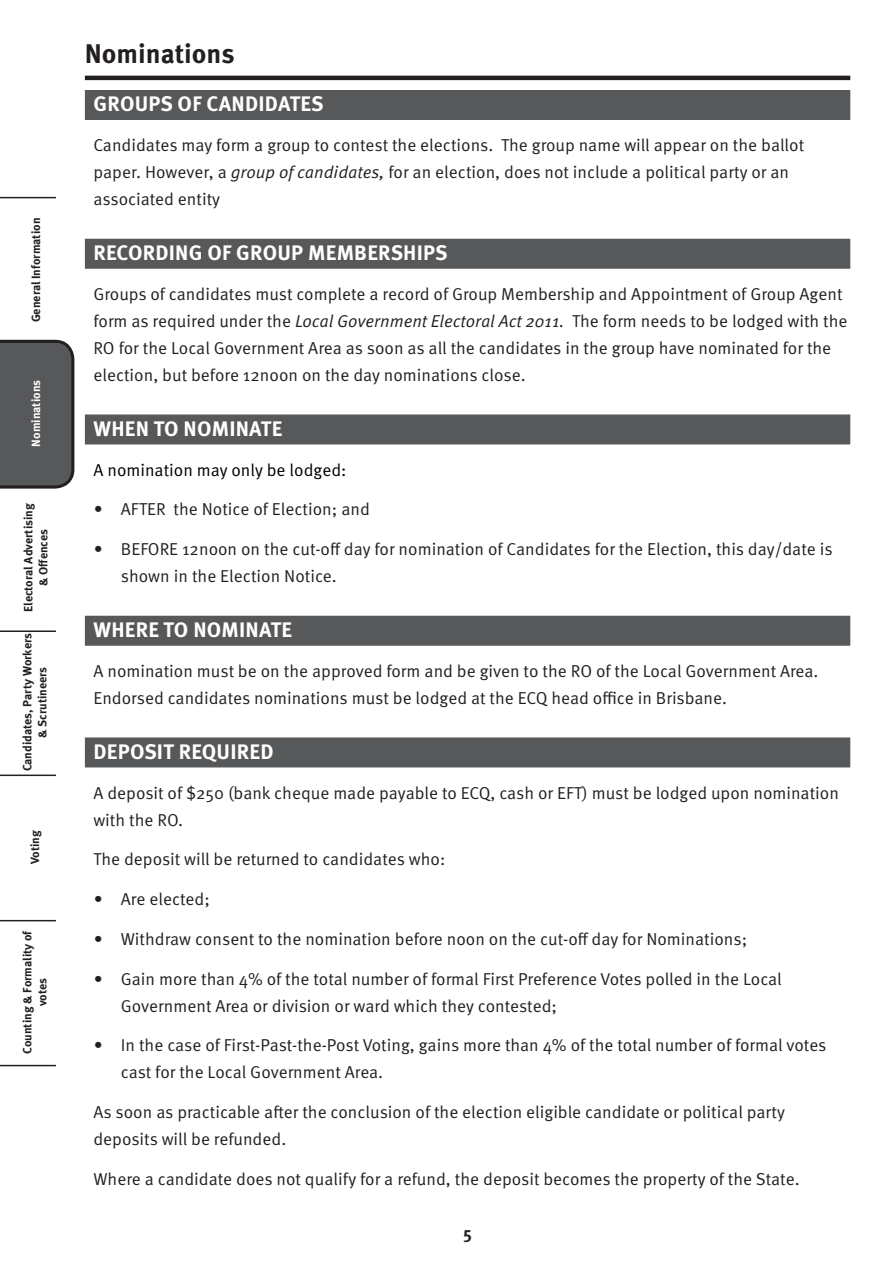
<style>
.page{position:relative;width:893px;height:1263px;background:#fff}
.page>*{position:absolute;margin:0;border:0;box-sizing:border-box;transform-origin:0 0}
.Section_Header_Left{font:700 27px "Meta OT";color:#231f20}
.Subsection_Header{font:700 21px "Meta OT";letter-spacing:.01em;color:#fff}
.Paragraph_Text{font:17.25px/27px "Meta OT Norm";color:#231f20}
.Paragraph_Text-2{font:17.25px "Meta OT Norm";color:#000}
.t1{font:700 17.25px "Meta OT";color:#231f20}
.Tab_Text_Black{font:700 12px/15px "Meta OT";color:#231f20;text-align:center}
.Tab_Text_White{font:700 12px "Meta OT";color:#fff}
.s1{font-family:"Meta OT Norm Ita"}
</style>
<div class="page">
<svg style="left:0;top:339px;width:75px;height:150px;background:#58595b"></svg>
<hr style="left:0;top:630px;width:56px;height:2px;background:#231f20">
<hr style="left:0;top:774px;width:56px;height:2px;background:#231f20">
<hr style="left:0;top:920px;width:56px;height:1px;background:#231f20">
<hr style="left:0;top:1065px;width:56px;height:1px;background:#231f20">
<hr style="left:0;top:486px;width:56px;height:1px;background:#231f20">
<hr style="left:0;top:197px;width:56px;height:1px;background:#231f20">
<hr style="left:0;top:341px;width:56px;height:2px;background:#231f20">
<hr style="left:85px;top:76px;width:765px;height:4px;background:#231f20">
<div style="left:85px;top:90px;width:765px;height:30px;background:#57585a"></div>
<div style="left:85px;top:239px;width:765px;height:30px;background:#57585a"></div>
<div style="left:85px;top:414px;width:765px;height:30px;background:#57585a"></div>
<div style="left:85px;top:616px;width:765px;height:30px;background:#57585a"></div>
<div style="left:85px;top:737px;width:765px;height:30px;background:#57585a"></div>
<p class="Tab_Text_Black" style="left:29px;top:322px;width:106px;rotate:-90deg">General Information</p>
<p class="Tab_Text_White" style="left:28px;top:447px;width:68px;rotate:-90deg">Nominations</p>
<p class="Tab_Text_Black" style="left:21px;top:612px;width:110px;rotate:-90deg">Electoral Advertising</p>
<p class="Tab_Text_Black" style="left:36px;top:586px;width:58px;rotate:-90deg">&amp; Offences</p>
<p class="Tab_Text_Black" style="left:20px;top:771px;width:140px;rotate:-90deg">Candidates, Party Workers &amp; Scrutineers</p>
<p class="Tab_Text_Black" style="left:28px;top:864px;width:36px;rotate:-90deg">Voting</p>
<p class="Tab_Text_Black" style="left:20px;top:1053px;width:125px;rotate:-90deg">Counting &amp; Formality of votes</p>
<p class="Section_Header_Left" style="left:85px;top:36px;width:151px">Nominations</p>
<p class="Subsection_Header" style="left:93px;top:91px;width:232px">GROUPS OF CANDIDATES</p>
<p class="Paragraph_Text" style="left:93px;top:132px;width:712px">Candidates may form a group to contest the elections. The group name will appear on the ballot paper. However, a <span class="s1">group of candidates,</span> for an election, does not include a political party or an associated entity</p>
<p class="Subsection_Header" style="left:93px;top:239px;width:356px">RECORDING OF GROUP MEMBERSHIPS</p>
<p class="Paragraph_Text" style="left:93px;top:280px;width:756px">Groups of candidates must complete a record of Group Membership and Appointment of Group Agent form as required under the <span class="s1">Local Government Electoral Act 2011.</span> The form needs to be lodged with the RO for the Local Government Area as soon as all the candidates in the group have nominated for the election, but before 12noon on the day nominations close.</p>
<p class="Subsection_Header" style="left:93px;top:415px;width:190px">WHEN TO NOMINATE</p>
<p class="Paragraph_Text-2" style="left:93px;top:459px;width:255px">A nomination may only be lodged:</p>
<p class="Paragraph_Text" style="left:94px;top:496px;width:278px">• AFTER the Notice of Election; and</p>
<p class="Paragraph_Text" style="left:121px;top:536px;width:713px;text-indent:-27px">• BEFORE 12noon on the cut-off day for nomination of Candidates for the Election, this day/date is shown in the Election Notice.</p>
<p class="Subsection_Header" style="left:93px;top:616px;width:200px">WHERE TO NOMINATE</p>
<p class="Paragraph_Text" style="left:93px;top:657px;width:726px">A nomination must be on the approved form and be given to the RO of the Local Government Area.<br>Endorsed candidates nominations must be lodged at the ECQ head office in Brisbane.</p>
<p class="Subsection_Header" style="left:93px;top:738px;width:182px">DEPOSIT REQUIRED</p>
<p class="Paragraph_Text" style="left:93px;top:779px;width:747px">A deposit of $250 (bank cheque made payable to ECQ, cash or EFT) must be lodged upon nomination with the RO.</p>
<p class="Paragraph_Text" style="left:93px;top:846px;width:353px">The deposit will be returned to candidates who:</p>
<p class="Paragraph_Text" style="left:94px;top:886px;width:118px">• Are elected;</p>
<p class="Paragraph_Text" style="left:94px;top:925px;width:655px">• Withdraw consent to the nomination before noon on the cut-off day for Nominations;</p>
<p class="Paragraph_Text" style="left:121px;top:965px;width:663px;text-indent:-27px">• Gain more than 4% of the total number of formal First Preference Votes polled in the Local<br>Government Area or division or ward which they contested;</p>
<p class="Paragraph_Text" style="left:121px;top:1032px;width:707px;text-indent:-27px">• In the case of First-Past-the-Post Voting, gains more than 4% of the total number of formal votes cast for the Local Government Area.</p>
<p class="Paragraph_Text" style="left:93px;top:1099px;width:693px">As soon as practicable after the conclusion of the election eligible candidate or political party deposits will be refunded.</p>
<p class="Paragraph_Text" style="left:93px;top:1165px;width:708px">Where a candidate does not qualify for a refund, the deposit becomes the property of the State.</p>
<p class="t1" style="left:463px;top:1222px;width:10px">5</p>
</div>
